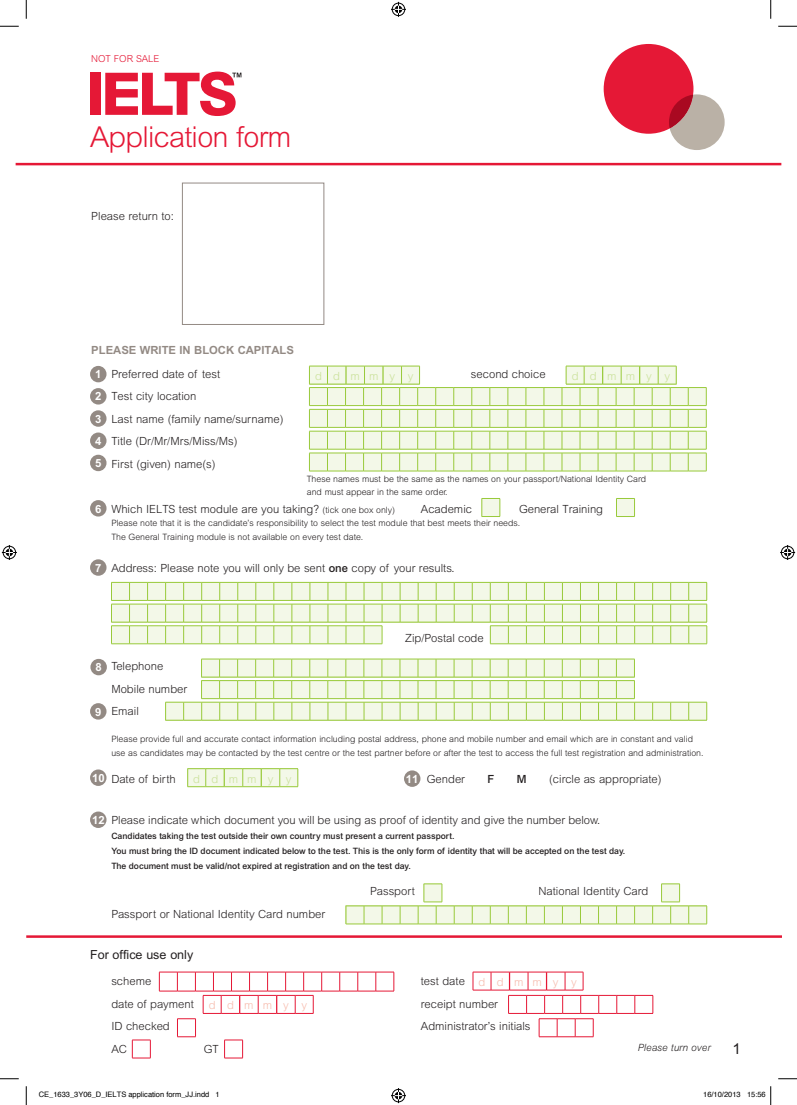
<style>
.page{position:relative;width:797px;height:1105px;background:#fff}
.page>*{position:absolute;margin:0;border:0;box-sizing:border-box;transform-origin:0 0}
.t1{font:300 28.88px "Arial";letter-spacing:-.025em;color:#e51836}
.t2{font:15px "Arial";color:#231f20}
.t3{font:12.5px "Arial";color:#231f20}
.t4{font:300 11.25px/22.5px "Arial";color:#231f20}
.t5{font:700 11.25px "Arial";color:#938a84}
.t6{font:300 11.25px "Arial";letter-spacing:.975em;color:#cae19a}
.t7{font:700 11.25px/22.1px "Arial";color:#fff}
.t8{font:300 11.25px "Arial";letter-spacing:.975em;color:#f7bcae}
.t9{font:500 11.25px "Arial";color:#231f20}
.t10{font:italic 300 10px "Arial";color:#231f20}
.t11{font:300 9.62px "Arial";color:#e51836}
.t12{font:300 8.75px/13.5px "Arial";color:#231f20}
.t13{font:500 8.75px/15px "Arial";color:#231f20}
.t14{font:7.5px "Helvetica";color:#000}
.s1{font-size:8.75px}
.s2{font-weight:500}
</style>
<div class="page">
<svg style="left:481px;top:498px;width:19px;height:19px"></svg>
<svg style="left:616px;top:498px;width:19px;height:19px"></svg>
<svg style="left:165px;top:659px;width:542px;height:62px"></svg>
<svg style="left:132px;top:1040px;width:19px;height:19px"></svg>
<svg style="left:111px;top:582px;width:596px;height:63px;background:#e8f2d4"></svg>
<svg style="left:309px;top:366px;width:398px;height:106px;background:#e8f2d4"></svg>
<svg style="left:473px;top:972px;width:180px;height:65px"></svg>
<svg style="left:159px;top:972px;width:235px;height:87px"></svg>
<svg style="left:187px;top:768px;width:111px;height:19px;background:#e5f0cd"></svg>
<svg style="left:346px;top:884px;width:361px;height:41px"></svg>
<div style="left:90px;top:73px;width:11px;height:42px;background:#e51836"></div>
<svg style="left:105px;top:72px;width:136px;height:44px"></svg>
<div style="left:603px;top:44px;width:90px;height:90px;background:#e51836;border-radius:50%"></div>
<svg style="left:669px;top:94px;width:55px;height:56px"></svg>
<hr style="left:26px;top:935px;width:755px;height:3px;background:#e51836">
<hr style="left:16px;top:163px;width:765px;height:2px;background:#e51836">
<div style="left:182px;top:183px;width:142px;height:142px;border:1px solid #938a84"></div>
<div style="left:90px;top:703px;width:16px;height:17px;background:#938a84;border-radius:50%"></div>
<div style="left:90px;top:366px;width:16px;height:16px;background:#938a84;border-radius:50%"></div>
<div style="left:90px;top:388px;width:16px;height:17px;background:#938a84;border-radius:50%"></div>
<div style="left:90px;top:432px;width:16px;height:17px;background:#938a84;border-radius:50%"></div>
<div style="left:90px;top:455px;width:16px;height:16px;background:#938a84;border-radius:50%"></div>
<div style="left:90px;top:500px;width:16px;height:16px;background:#938a84;border-radius:50%"></div>
<div style="left:90px;top:559px;width:16px;height:17px;background:#938a84;border-radius:50%"></div>
<div style="left:90px;top:659px;width:17px;height:16px;background:#938a84;border-radius:50%"></div>
<div style="left:90px;top:410px;width:16px;height:17px;background:#938a84;border-radius:50%"></div>
<div style="left:90px;top:769px;width:16px;height:17px;background:#938a84;border-radius:50%"></div>
<div style="left:404px;top:770px;width:16px;height:17px;background:#938a84;border-radius:50%"></div>
<div style="left:90px;top:811px;width:16px;height:17px;background:#938a84;border-radius:50%"></div>
<svg style="left:0;top:25px;width:19px;height:2px"></svg>
<svg style="left:778px;top:25px;width:19px;height:2px"></svg>
<svg style="left:0;top:1078px;width:19px;height:1px"></svg>
<svg style="left:778px;top:1078px;width:19px;height:1px"></svg>
<svg style="left:25px;top:0;width:2px;height:19px"></svg>
<svg style="left:25px;top:1086px;width:2px;height:19px"></svg>
<svg style="left:770px;top:0;width:1px;height:19px"></svg>
<svg style="left:391px;top:2px;width:15px;height:15px"></svg>
<svg style="left:391px;top:1088px;width:15px;height:15px"></svg>
<svg style="left:2px;top:545px;width:15px;height:15px"></svg>
<svg style="left:780px;top:545px;width:15px;height:15px"></svg>
<svg style="left:770px;top:1086px;width:1px;height:19px"></svg>
<p class="t11" style="left:91px;top:53px;width:70px">NOT FOR SALE</p>
<h1 class="t1" style="left:90px;top:120px;width:203px">Application form</h1>
<p class="t4" style="left:91px;top:205px;width:84px">Please return to:</p>
<p class="t5" style="left:91px;top:344px;width:204px">PLEASE WRITE IN BLOCK CAPITALS</p>
<p class="t7" style="left:95px;top:363px;width:8px">1<br>2</p>
<p class="t7" style="left:95px;top:430px;width:8px">4<br>5</p>
<p class="t7" style="left:95px;top:497px;width:8px">6</p>
<p class="t7" style="left:95px;top:408px;width:8px">3</p>
<p class="t7" style="left:95px;top:556px;width:8px">7</p>
<p class="t4" style="left:111px;top:362px;width:110px">Preferred date of test</p>
<p class="t4" style="left:471px;top:362px;width:76px">second choice</p>
<p class="t4" style="left:111px;top:385px;width:174px">Test city location<br>Last name (family name/surname)<br>Title (Dr/Mr/Mrs/Miss/Ms)<br>First (given) name(s)</p>
<p class="t12" style="left:307px;top:472px;width:341px">These names must be the same as the names on your passport/National Identity Card and must appear in the same order.</p>
<p class="t4" style="left:111px;top:497px;width:285px">Which IELTS test module are you taking? <span class="s1">(tick one box only)</span></p>
<p class="t4" style="left:421px;top:497px;width:53px">Academic</p>
<p class="t4" style="left:519px;top:497px;width:86px">General Training</p>
<p class="t12" style="left:111px;top:516px;width:410px">Please note that it is the candidate’s responsibility to select the test module that best meets their needs.<br>The General Training module is not available on every test date.</p>
<p class="t4" style="left:111px;top:557px;width:345px">Address: Please note you will only be sent <span class="s2">one</span> copy of your results.</p>
<p class="t6" style="left:315px;top:370px;width:100px">ddm my y</p>
<p class="t6" style="left:571px;top:370px;width:100px">ddm my y</p>
<p class="t4" style="left:405px;top:626px;width:80px">Zip/Postal code</p>
<p class="t4" style="left:111px;top:655px;width:77px">Telephone<br>Mobile number<br>Email</p>
<p class="t12" style="left:111px;top:732px;width:593px">Please provide full and accurate contact information including postal address, phone and mobile number and email which are in constant and valid use as candidates may be contacted by the test centre or the test partner before or after the test to access the full test registration and administration.</p>
<p class="t4" style="left:111px;top:767px;width:66px">Date of birth</p>
<p class="t4" style="left:427px;top:767px;width:40px">Gender</p>
<p class="t9" style="left:487px;top:772px;width:8px">F</p>
<p class="t9" style="left:517px;top:772px;width:11px">M</p>
<p class="t4" style="left:549px;top:767px;width:114px">(circle as appropriate)</p>
<p class="t4" style="left:111px;top:809px;width:490px">Please indicate which document you will be using as proof of identity and give the number below.</p>
<p class="t13" style="left:111px;top:828px;width:515px">Candidates taking the test outside their own country must present a current passport.<br>You must bring the ID document indicated below to the test. This is the only form of identity that will be accepted on the test day.<br>The document must be valid/not expired at registration and on the test day.</p>
<p class="t4" style="left:370px;top:880px;width:46px">Passport</p>
<p class="t4" style="left:538px;top:880px;width:111px">National Identity Card</p>
<p class="t4" style="left:111px;top:902px;width:215px">Passport or National Identity Card number</p>
<p class="t7" style="left:96px;top:656px;width:8px">8</p>
<p class="t7" style="left:95px;top:700px;width:8px">9</p>
<p class="t7" style="left:92px;top:767px;width:14px">10</p>
<p class="t7" style="left:406px;top:768px;width:14px">11</p>
<p class="t7" style="left:92px;top:809px;width:14px">12</p>
<p class="t6" style="left:193px;top:772px;width:100px">ddm my y</p>
<p class="t3" style="left:90px;top:947px;width:105px">For office use only</p>
<p class="t4" style="left:111px;top:970px;width:42px">scheme</p>
<p class="t4" style="left:421px;top:970px;width:46px">test date</p>
<p class="t4" style="left:111px;top:992px;width:84px">date of payment</p>
<p class="t4" style="left:421px;top:992px;width:79px">receipt number</p>
<p class="t4" style="left:111px;top:1015px;width:60px">ID checked</p>
<p class="t4" style="left:421px;top:1015px;width:111px">Administrator’s initials</p>
<p class="t4" style="left:111px;top:1037px;width:17px">AC</p>
<p class="t4" style="left:204px;top:1037px;width:17px">GT</p>
<p class="t8" style="left:478px;top:976px;width:100px">ddm my y</p>
<p class="t8" style="left:209px;top:999px;width:100px">ddm my y</p>
<p class="t10" style="left:638px;top:1042px;width:74px">Please turn over</p>
<h2 class="t2" style="left:732px;top:1040px;width:10px">1</h2>
<p class="t14" style="left:39px;top:1089px;width:182px">CE_1633_3Y06_D_IELTS application form_JJ.indd 1</p>
<p class="t14" style="left:703px;top:1089px;width:64px">16/10/2013 15:56</p>
</div>
